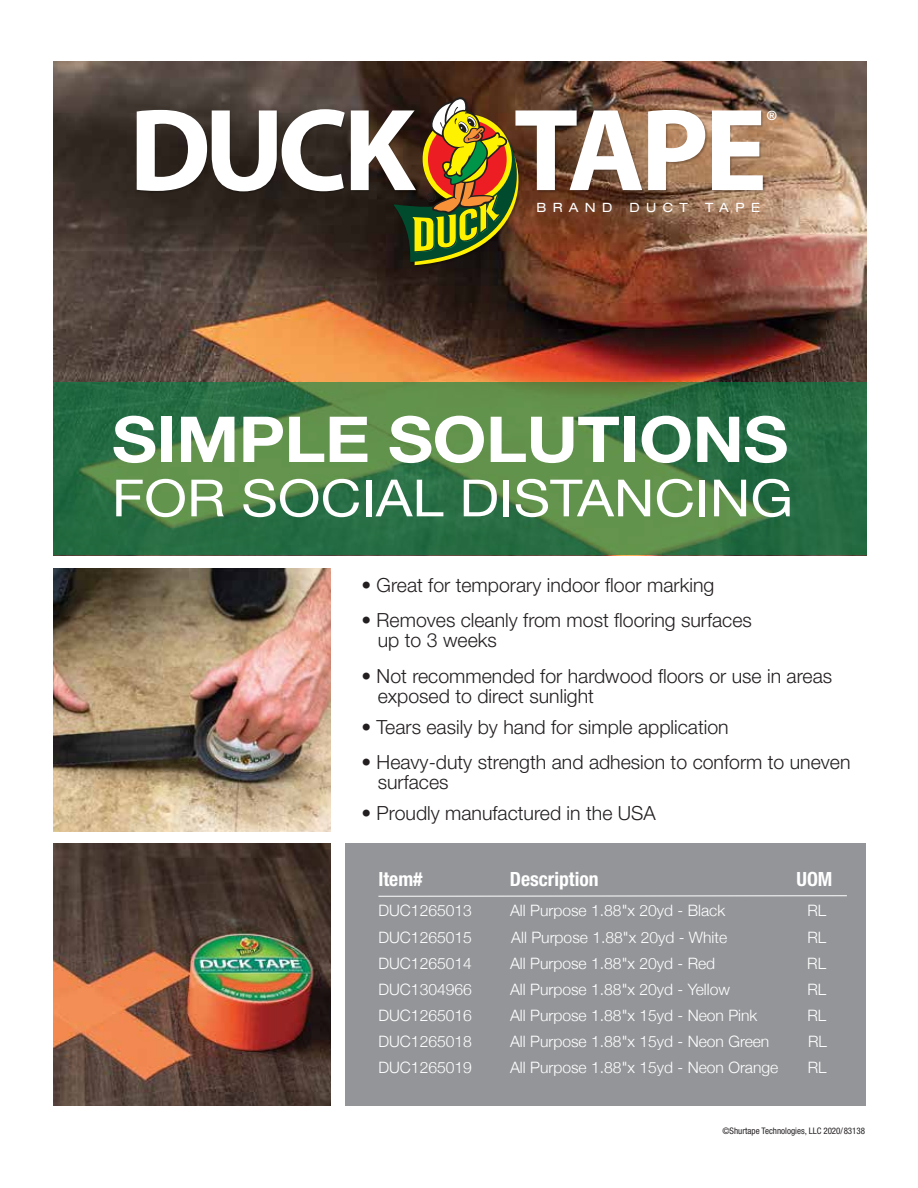
<style>
.page{position:relative;width:918px;height:1188px;background:#fff}
.page>*{position:absolute;margin:0;border:0;box-sizing:border-box;transform-origin:0 0}
.t1{font:700 118.05px "Myriad Pro";letter-spacing:-.05em;color:#fff}
.t2{font:700 63.45px "Helvetica Neue LT Std";letter-spacing:-.01em;color:#fff;scale:1.1 1}
.t3{font:51.3px "Helvetica Neue LT Std";color:#fff;scale:1.1 1}
.t4{font:700 condensed 19.65px "Helvetica Neue LT Std";color:#fff}
.t5{font:300 19.5px/20.2px "Helvetica Neue LT Std";color:#231f20}
.t6{font:300 15.75px "Helvetica Neue";color:#fff}
.t7{font:expanded 12.75px "Helvetica Neue LT Std";letter-spacing:.5em;color:#fff}
.t8{font:condensed 9px "Helvetica Neue LT Std";color:#231f20}
</style>
<div class="page">
<img style="left:53px;top:62px;width:814px;height:494px">
<svg style="left:53px;top:382px;width:814px;height:173px;background:#3f7b46"></svg>
<img style="left:128px;top:90px;width:643px;height:133px">
<img style="left:393px;top:96px;width:129px;height:173px">
<svg style="left:394px;top:96px;width:128px;height:169px;background:#705c1e"></svg>
<div style="left:345px;top:843px;width:521px;height:262px;background:#939598"></div>
<svg style="left:378px;top:895px;width:469px;height:2px"></svg>
<img style="left:53px;top:569px;width:278px;height:262px">
<img style="left:53px;top:843px;width:278px;height:262px">
<h1 class="t1" style="left:129px;top:73px;width:640px">DUCK TAPE</h1>
<p class="t7" style="left:536px;top:199px;width:78px">BRAND</p>
<p class="t7" style="left:630px;top:199px;width:60px">DUCT</p>
<p class="t7" style="left:705px;top:199px;width:57px">TAPE</p>
<p class="t7" style="left:767px;top:107px;width:12px">®</p>
<h2 class="t2" style="left:112px;top:400px;width:617px">SIMPLE SOLUTIONS</h2>
<h3 class="t3" style="left:112px;top:467px;width:621px">FOR SOCIAL DISTANCING</h3>
<p class="t5" style="left:361px;top:574px;width:354px">• Great for temporary indoor floor marking</p>
<p class="t5" style="left:378px;top:610px;width:376px;text-indent:-16px">• Removes cleanly from most flooring surfaces up to 3 weeks</p>
<p class="t5" style="left:378px;top:665px;width:456px;text-indent:-16px">• Not recommended for hardwood floors or use in areas exposed to direct sunlight</p>
<p class="t5" style="left:361px;top:716px;width:369px">• Tears easily by hand for simple application</p>
<p class="t5" style="left:378px;top:752px;width:474px;text-indent:-16px">• Heavy-duty strength and adhesion to conform to uneven surfaces</p>
<p class="t5" style="left:361px;top:802px;width:296px">• Proudly manufactured in the USA</p>
<p class="t4" style="left:378px;top:868px;width:46px">Item#</p>
<p class="t4" style="left:510px;top:868px;width:90px">Description</p>
<p class="t4" style="left:796px;top:868px;width:37px">UOM</p>
<p class="t6" style="left:378px;top:898px;width:95px">DUC1265013</p>
<p class="t6" style="left:510px;top:898px;width:217px">All Purpose 1.88"x 20yd - Black</p>
<p class="t6" style="left:807px;top:898px;width:20px">RL</p>
<p class="t6" style="left:378px;top:924px;width:95px">DUC1265015</p>
<p class="t6" style="left:511px;top:924px;width:217px">All Purpose 1.88"x 20yd - White</p>
<p class="t6" style="left:807px;top:924px;width:20px">RL</p>
<p class="t6" style="left:378px;top:950px;width:95px">DUC1265014</p>
<p class="t6" style="left:510px;top:950px;width:207px">All Purpose 1.88"x 20yd - Red</p>
<p class="t6" style="left:807px;top:950px;width:20px">RL</p>
<p class="t6" style="left:378px;top:977px;width:95px">DUC1304966</p>
<p class="t6" style="left:510px;top:977px;width:222px">All Purpose 1.88"x 20yd - Yellow</p>
<p class="t6" style="left:807px;top:977px;width:20px">RL</p>
<p class="t6" style="left:378px;top:1003px;width:95px">DUC1265016</p>
<p class="t6" style="left:510px;top:1003px;width:249px">All Purpose 1.88"x 15yd - Neon Pink</p>
<p class="t6" style="left:807px;top:1003px;width:20px">RL</p>
<p class="t6" style="left:378px;top:1029px;width:95px">DUC1265018</p>
<p class="t6" style="left:510px;top:1029px;width:261px">All Purpose 1.88"x 15yd - Neon Green</p>
<p class="t6" style="left:808px;top:1029px;width:20px">RL</p>
<p class="t6" style="left:378px;top:1055px;width:95px">DUC1265019</p>
<p class="t6" style="left:510px;top:1055px;width:270px">All Purpose 1.88"x 15yd - Neon Orange</p>
<p class="t6" style="left:808px;top:1055px;width:20px">RL</p>
<p class="t8" style="left:722px;top:1126px;width:144px">©Shurtape Technologies, LLC 2020/83138</p>
</div>
